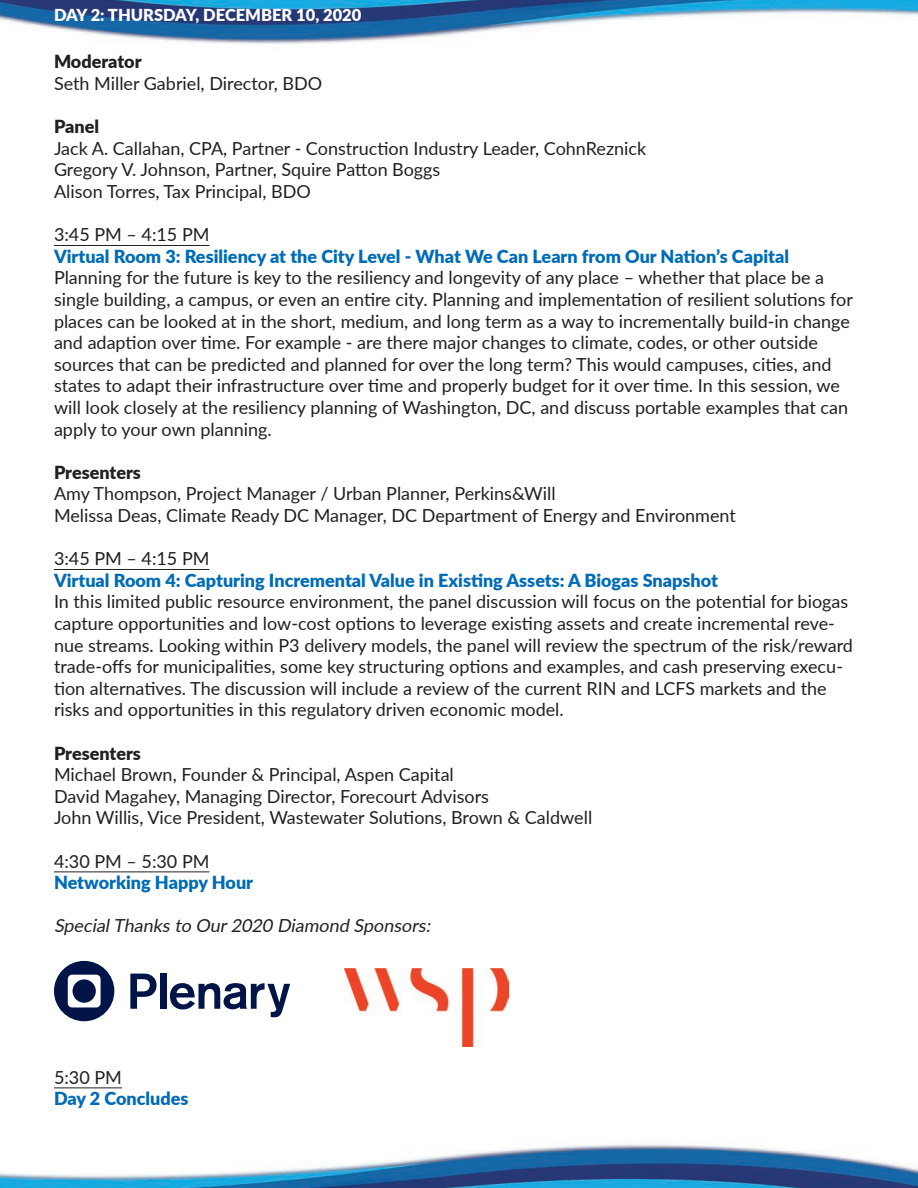
<style>
.page{position:relative;width:918px;height:1188px;background:#fff}
.page>*{position:absolute;margin:0;border:0;box-sizing:border-box;transform-origin:0 0}
.t1{font:18px/21.6px "Lato";color:#231f20}
.t2{font:900 18px "Lato";color:#006bb6}
.t3{font:italic 18px "Lato";color:#231f20}
.t4{font:900 18px "Lato";color:#231f20}
.t5{font:900 16.5px "Lato";color:#fff}
</style>
<div class="page">
<img style="left:0;top:0;width:918px;height:1188px">
<hr style="left:54px;top:245px;width:156px;height:1px;background:#231f20">
<hr style="left:54px;top:569px;width:156px;height:1px;background:#231f20">
<hr style="left:54px;top:871px;width:156px;height:1px;background:#231f20">
<hr style="left:54px;top:1087px;width:68px;height:1px;background:#231f20">
<img style="left:345px;top:969px;width:164px;height:78px">
<svg style="left:54px;top:961px;width:60px;height:60px"></svg>
<div style="left:73px;top:979px;width:23px;height:24px;background:#001447;border-radius:50%"></div>
<svg style="left:130px;top:974px;width:27px;height:35px"></svg>
<div style="left:160px;top:974px;width:6px;height:35px;background:#001447"></div>
<svg style="left:170px;top:983px;width:120px;height:34px"></svg>
<p class="t5" style="left:54px;top:3px;width:309px">DAY 2: THURSDAY, DECEMBER 10, 2020</p>
<p class="t4" style="left:54px;top:48px;width:89px">Moderator</p>
<p class="t1" style="left:54px;top:72px;width:270px">Seth Miller Gabriel, Director, BDO</p>
<p class="t4" style="left:54px;top:113px;width:47px">Panel</p>
<p class="t1" style="left:54px;top:137px;width:594px">Jack A. Callahan, CPA, Partner - Construction Industry Leader, CohnReznick</p>
<p class="t1" style="left:54px;top:158px;width:388px">Gregory V. Johnson, Partner, Squire Patton Boggs</p>
<p class="t1" style="left:54px;top:180px;width:258px">Alison Torres, Tax Principal, BDO</p>
<p class="t1" style="left:54px;top:223px;width:157px">3:45 PM – 4:15 PM</p>
<p class="t2" style="left:54px;top:243px;width:737px">Virtual Room 3: Resiliency at the City Level - What We Can Learn from Our Nation’s Capital</p>
<p class="t1" style="left:54px;top:266px;width:800px">Planning for the future is key to the resiliency and longevity of any place – whether that place be a single building, a campus, or even an entire city. Planning and implementation of resilient solutions for places can be looked at in the short, medium, and long term as a way to incrementally build-in change and adaption over time. For example - are there major changes to climate, codes, or other outside sources that can be predicted and planned for over the long term? This would campuses, cities, and states to adapt their infrastructure over time and properly budget for it over time. In this session, we will look closely at the resiliency planning of Washington, DC, and discuss portable examples that can apply to your own planning.</p>
<p class="t4" style="left:54px;top:459px;width:88px">Presenters</p>
<p class="t1" style="left:54px;top:482px;width:503px">Amy Thompson, Project Manager / Urban Planner, Perkins&amp;Will</p>
<p class="t1" style="left:54px;top:504px;width:683px">Melissa Deas, Climate Ready DC Manager, DC Department of Energy and Environment</p>
<p class="t1" style="left:54px;top:547px;width:157px">3:45 PM – 4:15 PM</p>
<p class="t2" style="left:54px;top:567px;width:665px">Virtual Room 4: Capturing Incremental Value in Existing Assets: A Biogas Snapshot</p>
<p class="t1" style="left:54px;top:590px;width:801px">In this limited public resource environment, the panel discussion will focus on the potential for biogas capture opportunities and low-cost options to leverage existing assets and create incremental reve&shy;nue streams. Looking within P3 delivery models, the panel will review the spectrum of the risk/reward trade-offs for municipalities, some key structuring options and examples, and cash preserving execu&shy;tion alternatives. The discussion will include a review of the current RIN and LCFS markets and the risks and opportunities in this regulatory driven economic model.</p>
<p class="t4" style="left:54px;top:740px;width:88px">Presenters</p>
<p class="t1" style="left:54px;top:763px;width:401px">Michael Brown, Founder &amp; Principal, Aspen Capital</p>
<p class="t1" style="left:54px;top:785px;width:436px">David Magahey, Managing Director, Forecourt Advisors</p>
<p class="t1" style="left:54px;top:806px;width:540px">John Willis, Vice President, Wastewater Solutions, Brown &amp; Caldwell</p>
<p class="t1" style="left:54px;top:850px;width:157px">4:30 PM – 5:30 PM</p>
<p class="t2" style="left:54px;top:869px;width:201px">Networking Happy Hour</p>
<p class="t3" style="left:54px;top:913px;width:382px">SpecialThanksto Our2020 Diamond Sponsors:</p>
<p class="t1" style="left:54px;top:1066px;width:69px">5:30 PM</p>
<p class="t2" style="left:54px;top:1085px;width:136px">Day 2 Concludes</p>
</div>
